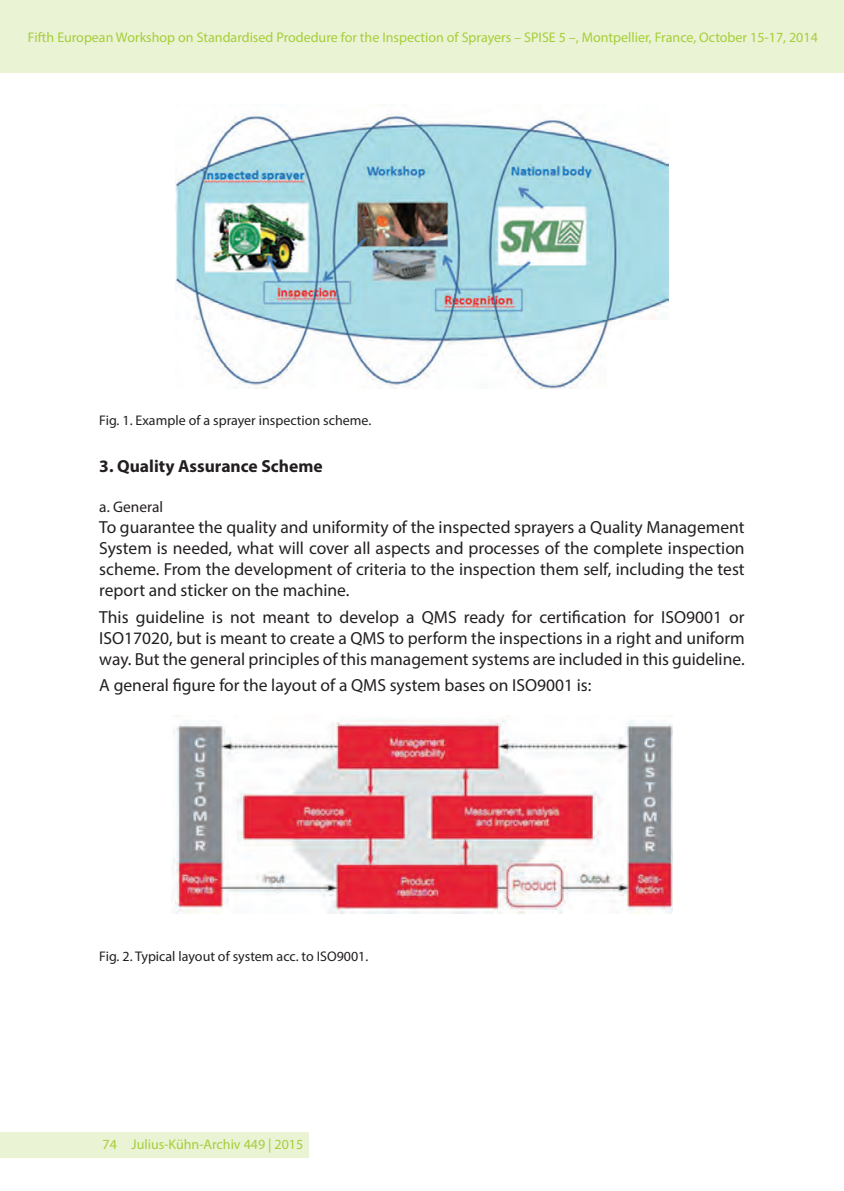
<style>
.page{position:relative;width:844px;height:1191px;background:#fff}
.page>*{position:absolute;margin:0;border:0;box-sizing:border-box;transform-origin:0 0}
.t1{font:17.5px/21px "Myriad Pro";color:#231f20;text-align:justify}
.t2{font:700 17.5px "Myriad Pro";color:#231f20}
.t3{font:15.4px "Myriad Pro";color:#231f20}
.t4{font:14px "Myriad Pro";color:#a6ce39}
.t5{font:14px "Myriad Pro";color:#231f20}
</style>
<div class="page">
<div style="left:0;top:0;width:843px;height:72px;background:#eaf3d4"></div>
<div style="left:0;top:1132px;width:308px;height:25px;background:#eaf3d4"></div>
<img style="left:175px;top:114px;width:493px;height:274px">
<img style="left:171px;top:718px;width:501px;height:195px">
<p class="t4" style="left:28px;top:29px;width:791px">Fifth European Workshop on Standardised Prodedure for the Inspection of Sprayers – SPISE 5 –, Montpellier, France, October 15-17, 2014</p>
<p class="t5" style="left:99px;top:411px;width:273px">Fig. 1. Example of a sprayer inspection scheme.</p>
<p class="t2" style="left:99px;top:454px;width:225px">3. Quality Assurance Scheme</p>
<p class="t3" style="left:99px;top:497px;width:65px">a. General</p>
<p class="t1" style="left:99px;top:516px;width:646px">To guarantee the quality and uniformity of the inspected sprayers a Quality Management System is needed, what will cover all aspects and processes of the complete inspection scheme. From the development of criteria to the inspection them self, including the test report and sticker on the machine.</p>
<p class="t1" style="left:99px;top:606px;width:646px">This guideline is not meant to develop a QMS ready for certification for ISO9001 or ISO17020, but is meant to create a QMS to perform the inspections in a right and uniform way. But the general principles of this management systems are included in this guideline.</p>
<p class="t1" style="left:99px;top:674px;width:493px">A general figure for the layout of a QMS system bases on ISO9001 is:</p>
<p class="t5" style="left:99px;top:947px;width:270px">Fig. 2. Typical layout of system acc. to ISO9001.</p>
<p class="t4" style="left:103px;top:1136px;width:202px">74 Julius-Kühn-Archiv 449 | 2015</p>
</div>
